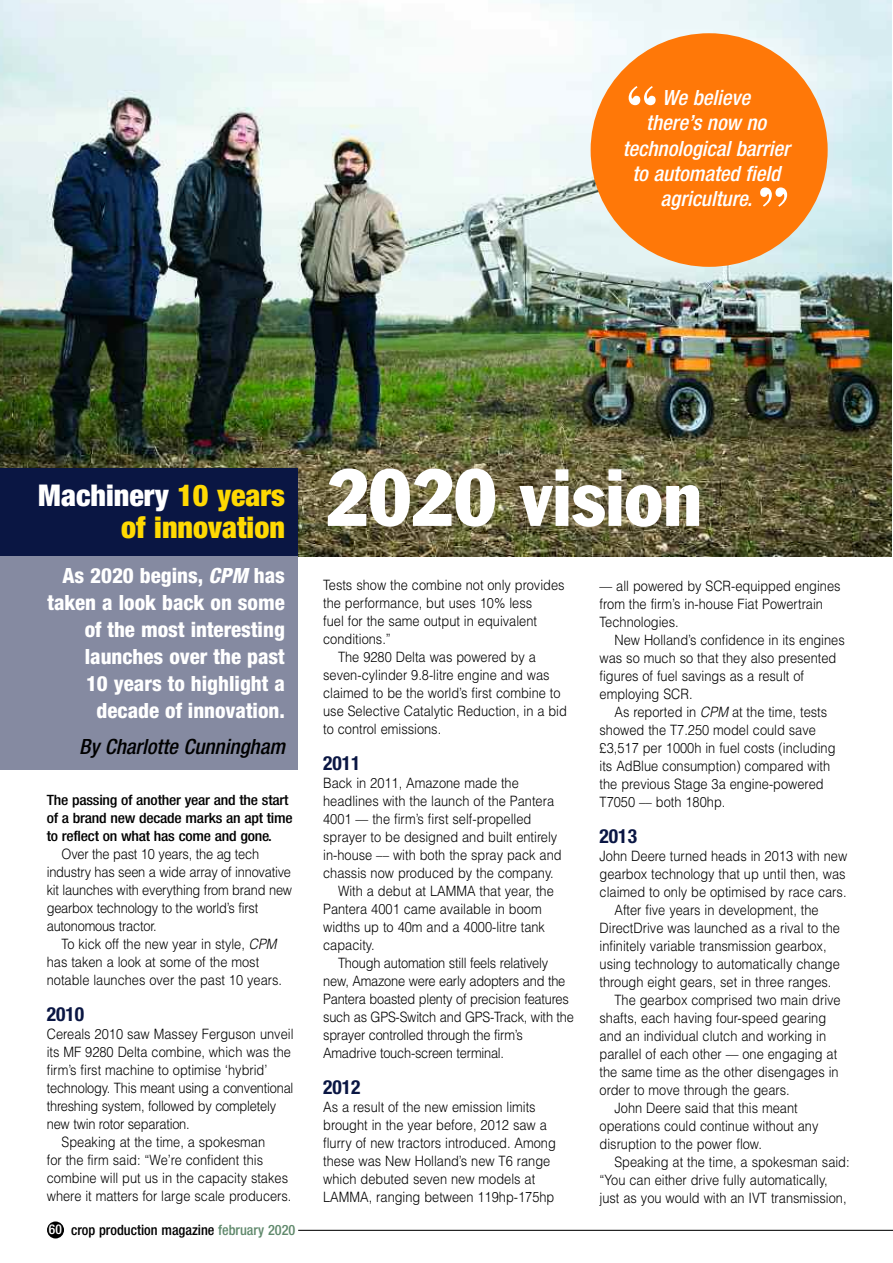
<style>
.page{position:relative;width:893px;height:1263px;background:#fff}
.page>*{position:absolute;margin:0;border:0;box-sizing:border-box;transform-origin:0 0}
.t1{font:condensed 79.5px "Franklin Gothic";color:#fff}
.t2{font:700 58.95px "Bodoni BT";color:#fff}
.t3{font:900 condensed 30px/31.5px "Helvetica Neue";color:#ffd902;text-align:right}
.t4{font:800 condensed 21px/27px "Helvetica Neue";color:#fff;text-align:right}
.t5{font:italic 500 condensed 21px/25.2px "Helvetica Neue";color:#fff;text-align:center}
.t6{font:italic 500 condensed 21px "Helvetica Neue";color:#000}
.t7{font:700 condensed 19.5px "Helvetica Neue";color:#0a1643}
.t8{font:300 14.25px/18px "Helvetica";color:#000;scale:.9 1}
.t9{font:500 condensed 14.25px/18px "Helvetica Neue";letter-spacing:-.015em;color:#000;scale:1.1 1}
.t10{font:500 condensed 14.25px "Helvetica Neue";letter-spacing:-.015em;color:#000}
.s1{color:#fff}
.s2{font-style:italic}
.s3{font-size:13.5px;color:#fff}
.s4{color:#60896c}
</style>
<div class="page">
<img style="left:0;top:0;width:892px;height:556px">
<div style="left:0;top:468px;width:298px;height:91px;background:#0a1643"></div>
<div style="left:0;top:556px;width:298px;height:213px;background:#858aa1"></div>
<div style="left:47px;top:1221px;width:17px;height:17px;background:#000;border-radius:50%"></div>
<hr style="left:298px;top:1230px;width:595px;height:1px;background:#000">
<div style="left:591px;top:33px;width:237px;height:234px;background:#ff7808;border-radius:50%"></div>
<h2 class="t2" style="left:625px;top:87px;width:35px">“</h2>
<h3 class="t5" style="left:623px;top:87px;width:169px">We believe<br>there’s now no technological barrier to automated field agriculture.</h3>
<h2 class="t2" style="left:756px;top:188px;width:35px">”</h2>
<h3 class="t3" style="left:38px;top:482px;width:248px"><span class="s1">Machinery</span> 10 years of innovation</h3>
<h3 class="t4" style="left:47px;top:564px;width:239px">As 2020 begins, <span class="s2">CPM</span> has taken a look back on some of the most interesting launches over the past<br>10 years to highlight a decade of innovation.</h3>
<h3 class="t6" style="left:79px;top:739px;width:207px">By Charlotte Cunningham</h3>
<p class="t9" style="left:47px;top:792px;width:225px">The passing of another year and the start of a brand new decade marks an apt time to reflect on what has come and gone.</p>
<p class="t8" style="left:47px;top:845px;width:274px;text-indent:15px">Over the past 10 years, the ag tech industry has seen a wide array of innovative kit launches with everything from brand new gearbox technology to the world’s first autonomous tractor.</p>
<p class="t8" style="left:47px;top:935px;width:263px;text-indent:15px">To kick off the new year in style, <span class="s2">CPM </span>has taken a look at some of the most notable launches over the past 10 years.</p>
<h3 class="t7" style="left:47px;top:1007px;width:39px">2010</h3>
<p class="t8" style="left:47px;top:1025px;width:276px">Cereals 2010 saw Massey Ferguson unveil</p>
<p class="t8" style="left:47px;top:1043px;width:273px">its MF 9280 Delta combine, which was the</p>
<p class="t8" style="left:47px;top:1061px;width:247px">firm’s first machine to optimise ‘hybrid’</p>
<p class="t8" style="left:47px;top:1079px;width:276px">technology. This meant using a conventional</p>
<p class="t8" style="left:47px;top:1097px;width:256px">threshing system, followed by completely</p>
<p class="t8" style="left:47px;top:1115px;width:160px">new twin rotor separation.</p>
<p class="t8" style="left:62px;top:1133px;width:228px">Speaking at the time, a spokesman</p>
<p class="t8" style="left:47px;top:1151px;width:242px">for the firm said: “We’re confident this</p>
<p class="t8" style="left:47px;top:1169px;width:270px">combine will put us in the capacity stakes</p>
<p class="t8" style="left:47px;top:1187px;width:273px">where it matters for large scale producers.</p>
<p class="t10" style="left:49px;top:1225px;width:248px"><span class="s3">60</span> crop production magazine <span class="s4">february 2020</span></p>
<h1 class="t1" style="left:326px;top:469px;width:378px">2020 vision</h1>
<p class="t8" style="left:323px;top:576px;width:270px">Tests show the combine not only provides</p>
<p class="t8" style="left:323px;top:594px;width:234px">the performance, but uses 10% less</p>
<p class="t8" style="left:323px;top:612px;width:239px">fuel for the same output in equivalent</p>
<p class="t8" style="left:323px;top:630px;width:77px">conditions.”</p>
<p class="t8" style="left:338px;top:648px;width:221px">The 9280 Delta was powered by a</p>
<p class="t8" style="left:323px;top:666px;width:253px">seven-cylinder 9.8-litre engine and was</p>
<p class="t8" style="left:323px;top:684px;width:265px">claimed to be the world’s first combine to</p>
<p class="t8" style="left:323px;top:702px;width:272px">use Selective Catalytic Reduction, in a bid</p>
<p class="t8" style="left:323px;top:720px;width:133px">to control emissions.</p>
<h3 class="t7" style="left:323px;top:756px;width:39px">2011</h3>
<p class="t8" style="left:323px;top:774px;width:219px">Back in 2011, Amazone made the</p>
<p class="t8" style="left:323px;top:792px;width:258px">headlines with the launch of the Pantera</p>
<p class="t8" style="left:323px;top:810px;width:233px">4001 — the firm’s first self-propelled</p>
<p class="t8" style="left:323px;top:828px;width:262px">sprayer to be designed and built entirely</p>
<p class="t8" style="left:323px;top:846px;width:266px">in-house –– with both the spray pack and</p>
<p class="t8" style="left:323px;top:864px;width:258px">chassis now produced by the company.</p>
<p class="t8" style="left:338px;top:882px;width:241px">With a debut at LAMMA that year, the</p>
<p class="t8" style="left:323px;top:900px;width:244px">Pantera 4001 came available in boom</p>
<p class="t8" style="left:323px;top:918px;width:248px">widths up to 40m and a 4000-litre tank</p>
<p class="t8" style="left:323px;top:936px;width:59px">capacity.</p>
<p class="t8" style="left:338px;top:954px;width:235px">Though automation still feels relatively</p>
<p class="t8" style="left:323px;top:972px;width:271px">new, Amazone were early adopters and the</p>
<p class="t8" style="left:323px;top:990px;width:275px">Pantera boasted plenty of precision features</p>
<p class="t8" style="left:323px;top:1008px;width:280px">such as GPS-Switch and GPS-Track, with the</p>
<p class="t8" style="left:323px;top:1026px;width:224px">sprayer controlled through the firm’s</p>
<p class="t8" style="left:323px;top:1044px;width:203px">Amadrive touch-screen terminal.</p>
<h3 class="t7" style="left:323px;top:1080px;width:39px">2012</h3>
<p class="t8" style="left:323px;top:1098px;width:260px">As a result of the new emission limits brought in the year before, 2012 saw a flurry of new tractors introduced. Among these was New Holland’s new T6 range which debuted seven new models at LAMMA, ranging between 119hp-175hp</p>
<p class="t8" style="left:600px;top:577px;width:269px">— all powered by SCR-equipped engines from the firm’s in-house Fiat Powertrain<br>Technologies.</p>
<p class="t8" style="left:600px;top:631px;width:274px;text-indent:15px">New Holland’s confidence in its engines was so much so that they also presented figures of fuel savings as a result of employing SCR.</p>
<p class="t8" style="left:600px;top:703px;width:264px;text-indent:15px">As reported in <span class="s2">CPM</span> at the time, tests showed the T7.250 model could save £3,517 per 1000h in fuel costs (including its AdBlue consumption) compared with the previous Stage 3a engine-powered T7050 –– both 180hp.</p>
<h3 class="t7" style="left:600px;top:829px;width:39px">2013</h3>
<p class="t8" style="left:600px;top:847px;width:277px">John Deere turned heads in 2013 with new</p>
<p class="t8" style="left:600px;top:865px;width:275px">gearbox technology that up until then, was</p>
<p class="t8" style="left:600px;top:883px;width:276px">claimed to only be optimised by race cars.</p>
<p class="t8" style="left:614px;top:901px;width:228px">After five years in development, the</p>
<p class="t8" style="left:600px;top:919px;width:269px">DirectDrive was launched as a rival to the</p>
<p class="t8" style="left:600px;top:937px;width:254px">infinitely variable transmission gearbox,</p>
<p class="t8" style="left:600px;top:955px;width:268px">using technology to automatically change</p>
<p class="t8" style="left:600px;top:973px;width:259px">through eight gears, set in three ranges.</p>
<p class="t8" style="left:614px;top:991px;width:253px">The gearbox comprised two main drive</p>
<p class="t8" style="left:600px;top:1009px;width:253px">shafts, each having four-speed gearing</p>
<p class="t8" style="left:600px;top:1027px;width:253px">and an individual clutch and working in</p>
<p class="t8" style="left:600px;top:1045px;width:266px">parallel of each other — one engaging at</p>
<p class="t8" style="left:600px;top:1063px;width:267px">the same time as the other disengages in</p>
<p class="t8" style="left:600px;top:1081px;width:213px">order to move through the gears.</p>
<p class="t8" style="left:614px;top:1099px;width:205px">John Deere said that this meant</p>
<p class="t8" style="left:600px;top:1117px;width:245px">operations could continue without any</p>
<p class="t8" style="left:600px;top:1135px;width:182px">disruption to the power flow.</p>
<p class="t8" style="left:614px;top:1153px;width:263px">Speaking at the time, a spokesman said:</p>
<p class="t8" style="left:600px;top:1171px;width:255px">“You can either drive fully automatically,</p>
<p class="t8" style="left:600px;top:1189px;width:276px">just as you would with an IVT transmission,</p>
</div>
